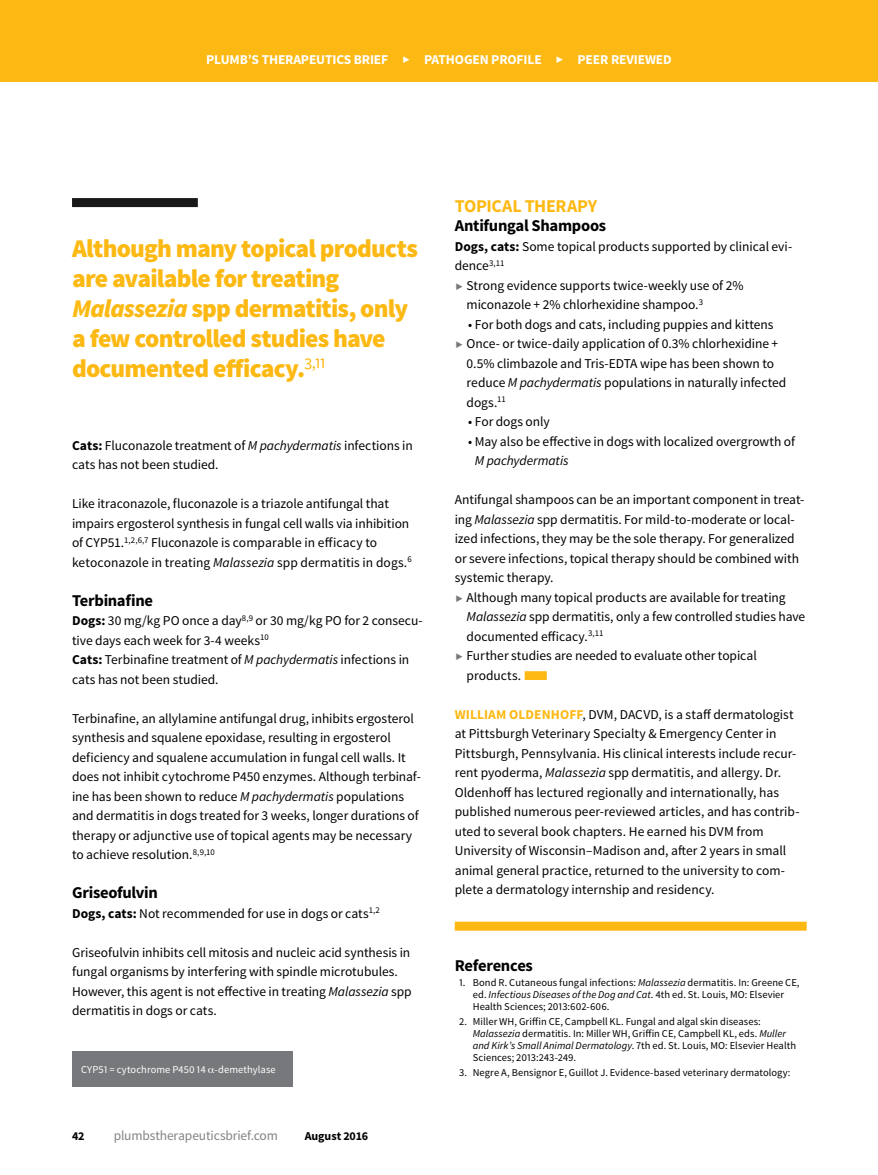
<style>
.page{position:relative;width:878px;height:1175px;background:#fff}
.page>*{position:absolute;margin:0;border:0;box-sizing:border-box;transform-origin:0 0}
.Large_Pullout_with{font:900 25.5px/30px "Source Sans Pro";letter-spacing:-.03em;color:#fdb913}
.PTB_Rx_Solutions_Top{font:700 18px "Source Sans Pro";letter-spacing:-.02em;color:#fdb913}
.PTB_Ahead{font:700 16.5px "Source Sans Pro";letter-spacing:-.02em;color:#000}
.PTB_Body_Sans_9_13{font:13.5px/19.5px "Source Sans Pro";letter-spacing:-.005em;color:#000}
.PTB_Author_bio{font:13.5px/19.5px "Source Sans Pro";color:#000}
.Department_Categor{font:700 13.5px "Source Sans Pro";letter-spacing:-.01em;color:#fff}
.t1{font:13.5px "Source Sans Pro";letter-spacing:-.01em;color:#808285}
.t2{font:700 12px "Source Sans Pro";letter-spacing:-.005em;color:#000}
.PTB_References{font:10.5px/12px "Source Sans Pro";letter-spacing:.005em;color:#000}
.Acronyms{font:10.5px "Source Sans Pro";letter-spacing:.005em;color:#fff}
.s1{font-style:italic}
.s2{font-weight:700}
.s3{color:#fdb913}
.s4{font-weight:700;color:#fdb913}
</style>
<div class="page">
<div style="left:0;top:0;width:878px;height:81px;background:#fdb913"></div>
<div style="left:72px;top:198px;width:126px;height:9px;background:#191818"></div>
<div style="left:454px;top:921px;width:352px;height:9px;background:#fdb913"></div>
<div style="left:72px;top:1051px;width:220px;height:35px;background:#77787b"></div>
<p class="Department_Categor" style="left:206px;top:51px;width:183px">PLUMB’S THERAPEUTICS BRIEF</p>
<p class="Department_Categor" style="left:424px;top:51px;width:119px">PATHOGEN PROFILE</p>
<p class="Department_Categor" style="left:577px;top:51px;width:96px">PEER REVIEWED</p>
<p class="Large_Pullout_with" style="left:72px;top:234px;width:347px">Although many topical products are available for treating<br><span class="s1">Malassezia</span> spp dermatitis, only a few controlled studies have documented efficacy.<sup>3,11</sup></p>
<p class="PTB_Body_Sans_9_13" style="left:72px;top:436px;width:342px"><span class="s2">Cats:</span> Fluconazole treatment of <span class="s1">M pachydermatis</span> infections in cats has not been studied.</p>
<p class="PTB_Body_Sans_9_13" style="left:72px;top:494px;width:341px">Like itraconazole, fluconazole is a triazole antifungal that impairs ergosterol synthesis in fungal cell walls via inhibition of CYP51.<sup>1,2,6,7</sup> Fluconazole is comparable in efficacy to ketoconazole in treating <span class="s1">Malassezia</span> spp dermatitis in dogs.<sup>6</sup></p>
<p class="PTB_Ahead" style="left:72px;top:589px;width:83px">Terbinafine</p>
<p class="PTB_Body_Sans_9_13" style="left:72px;top:611px;width:352px"><span class="s2">Dogs:</span> 30 mg/kg PO once a day<sup>8,9</sup> or 30 mg/kg PO for 2 consecu&shy;tive days each week for 3-4 weeks<sup>10</sup></p>
<p class="PTB_Body_Sans_9_13" style="left:72px;top:650px;width:339px"><span class="s2">Cats:</span> Terbinafine treatment of <span class="s1">M pachydermatis</span> infections in cats has not been studied.</p>
<p class="PTB_Body_Sans_9_13" style="left:72px;top:709px;width:350px">Terbinafine, an allylamine antifungal drug, inhibits ergosterol synthesis and squalene epoxidase, resulting in ergosterol deficiency and squalene accumulation in fungal cell walls. It does not inhibit cytochrome P450 enzymes. Although terbinaf&shy;ine has been shown to reduce <span class="s1">M pachydermatis</span> populations and dermatitis in dogs treated for 3 weeks, longer durations of therapy or adjunctive use of topical agents may be necessary to achieve resolution.<sup>8,9,10</sup></p>
<p class="PTB_Ahead" style="left:72px;top:882px;width:87px">Griseofulvin</p>
<p class="PTB_Body_Sans_9_13" style="left:72px;top:904px;width:309px"><span class="s2">Dogs, cats:</span> Not recommended for use in dogs or cats<sup>1,2</sup></p>
<p class="PTB_Body_Sans_9_13" style="left:72px;top:943px;width:341px">Griseofulvin inhibits cell mitosis and nucleic acid synthesis in fungal organisms by interfering with spindle microtubules.<br>However, this agent is not effective in treating <span class="s1">Malassezia</span> spp dermatitis in dogs or cats.</p>
<p class="Acronyms" style="left:81px;top:1063px;width:196px">CYP51 = cytochrome P450 14 -demethylase</p>
<p class="t2" style="left:72px;top:1128px;width:14px">42</p>
<p class="t1" style="left:114px;top:1127px;width:166px">plumbstherapeuticsbrief.com</p>
<p class="t2" style="left:305px;top:1128px;width:65px">August 2016</p>
<p class="PTB_Rx_Solutions_Top" style="left:454px;top:194px;width:144px">TOPICAL THERAPY</p>
<p class="PTB_Ahead" style="left:454px;top:215px;width:153px">Antifungal Shampoos</p>
<p class="PTB_Body_Sans_9_13" style="left:454px;top:237px;width:339px"><span class="s2">Dogs, cats:</span> Some topical products supported by clinical evi&shy;dence<sup>3,11</sup></p>
<p class="PTB_Body_Sans_9_13" style="left:466px;top:276px;width:278px">Strong evidence supports twice-weekly use of 2% miconazole + 2% chlorhexidine shampoo.<sup>3</sup></p>
<p class="PTB_Body_Sans_9_13" style="left:468px;top:315px;width:307px">• For both dogs and cats, including puppies and kittens</p>
<p class="PTB_Body_Sans_9_13" style="left:466px;top:334px;width:321px">Once- or twice-daily application of 0.3% chlorhexidine + 0.5% climbazole and Tris-EDTA wipe has been shown to reduce <span class="s1">M pachydermatis</span> populations in naturally infected dogs.<sup>11</sup></p>
<p class="PTB_Body_Sans_9_13" style="left:468px;top:412px;width:83px">• For dogs only</p>
<p class="PTB_Body_Sans_9_13" style="left:475px;top:432px;width:322px;text-indent:-7px">• May also be effective in dogs with localized overgrowth of<br><span class="s1">M pachydermatis</span></p>
<p class="PTB_Body_Sans_9_13" style="left:454px;top:490px;width:351px">Antifungal shampoos can be an important component in treat&shy;ing <span class="s1">Malassezia</span> spp dermatitis. For mild-to-moderate or local&shy;ized infections, they may be the sole therapy. For generalized or severe infections, topical therapy should be combined with systemic therapy.</p>
<p class="PTB_Body_Sans_9_13" style="left:466px;top:588px;width:340px">Although many topical products are available for treating<br><span class="s1">Malassezia</span> spp dermatitis, only a few controlled studies have documented efficacy.<sup>3,11</sup></p>
<p class="PTB_Body_Sans_9_13" style="left:466px;top:646px;width:292px">Further studies are needed to evaluate other topical products. <span class="s3">■</span></p>
<p class="PTB_Author_bio" style="left:454px;top:705px;width:346px"><span class="s4">WILLIAM OLDENHOFF</span>, DVM, DACVD, is a staff dermatologist at Pittsburgh Veterinary Specialty &amp; Emergency Center in Pittsburgh, Pennsylvania. His clinical interests include recur&shy;rent pyoderma, <span class="s1">Malassezia</span> spp dermatitis, and allergy. Dr.<br>Oldenhoff has lectured regionally and internationally, has published numerous peer-reviewed articles, and has contrib&shy;uted to several book chapters. He earned his DVM from University of Wisconsin–Madison and, after 2 years in small animal general practice, returned to the university to com&shy;plete a dermatology internship and residency.</p>
<p class="PTB_Ahead" style="left:454px;top:955px;width:80px">References</p>
<p class="PTB_References" style="left:472px;top:977px;width:328px;text-indent:-14px">1. Bond R. Cutaneous fungal infections: <span class="s1">Malassezia</span> dermatitis. In: Greene CE, ed. <span class="s1">Infectious Diseases of the Dog and Cat</span>. 4th ed. St. Louis, MO: Elsevier<br>Health Sciences; 2013:602-606.</p>
<p class="PTB_References" style="left:472px;top:1016px;width:325px;text-indent:-14px">2. Miller WH, Griffin CE, Campbell KL. Fungal and algal skin diseases:<br><span class="s1">Malassezia</span> dermatitis. In: Miller WH, Griffin CE, Campbell KL, eds. <span class="s1">Muller and Kirk’s Small Animal Dermatology</span>. 7th ed. St. Louis, MO: Elsevier Health Sciences; 2013:243-249.</p>
<p class="PTB_References" style="left:459px;top:1067px;width:333px">3. Negre A, Bensignor E, Guillot J. Evidence-based veterinary dermatology:</p>
</div>
